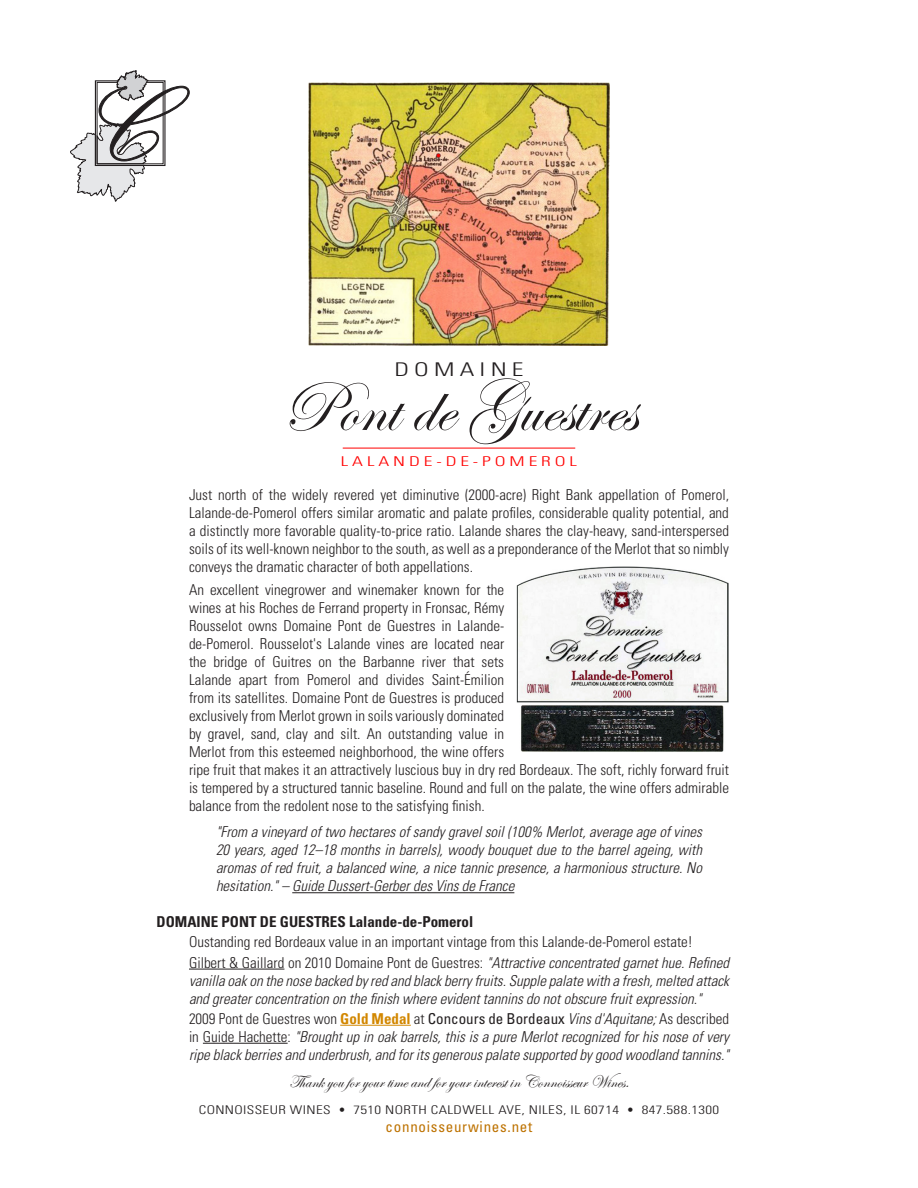
<style>
.page{position:relative;width:918px;height:1188px;background:#fff}
.page>*{position:absolute;margin:0;border:0;box-sizing:border-box;transform-origin:0 0}
.t1{font:72px "Edwardian Script ITC";color:#231f20}
.t2{font:300 condensed 18.9px "Univers";letter-spacing:.2em;color:#231f20;scale:1.39 1}
.Winenameprice{font:18px "Edwardian Script ITC";color:#231f20}
.t3{font:300 condensed 15px/18px "Univers";color:#231f20;text-align:justify}
.t4{font:italic 300 condensed 15px/18px "Univers";color:#231f20;text-align:justify}
.t5{font:700 condensed 15px "Univers";color:#231f20}
.t6{font:condensed 15px "Univers";letter-spacing:.05em;color:#bd7200}
.t7{font:300 condensed 13.5px "Univers";letter-spacing:.2em;color:#f00;scale:1.44 1}
.t8{font:300 condensed 12px "Univers";letter-spacing:.025em;color:#231f20;scale:1.25 1}
.s1{font-style:normal}
.s2{font-weight:700;font-style:normal;color:#d28700}
.s3{font-weight:400;font-style:normal}
</style>
<div class="page">
<hr style="left:343px;top:448px;width:232px;height:1px;background:#f00">
<hr style="left:292px;top:892px;width:222px;height:1px;background:#231f20">
<hr style="left:189px;top:969px;width:95px;height:1px;background:#231f20">
<hr style="left:340px;top:1025px;width:71px;height:1px;background:#d28700">
<hr style="left:203px;top:1043px;width:85px;height:1px;background:#231f20">
<svg style="left:70px;top:70px;width:119px;height:131px"></svg>
<img style="left:517px;top:567px;width:212px;height:184px">
<img style="left:308px;top:82px;width:302px;height:263px">
<p class="t2" style="left:394px;top:358px;width:94px">DOMAINE</p>
<p class="t1" style="left:281px;top:368px;width:357px">Pont de Guestres</p>
<p class="t7" style="left:341px;top:453px;width:166px">LALANDE-DE-POMEROL</p>
<p class="t3" style="left:189px;top:486px;width:542px">Just north of the widely revered yet diminutive (2000-acre) Right Bank appellation of Pomerol, Lalande-de-Pomerol offers similar aromatic and palate profiles, considerable quality potential, and a distinctly more favorable quality-to-price ratio. Lalande shares the clay-heavy, sand-interspersed soils of its well-known neighbor to the south, as well as a preponderance of the Merlot that so nimbly conveys the dramatic character of both appellations.</p>
<p class="t3" style="left:189px;top:580px;width:542px;text-align:left">An excellent vinegrower and winemaker known for the<br>wines at his Roches de Ferrand property in Fronsac, Rémy<br>Rousselot owns Domaine Pont de Guestres in Lalande-<br>de-Pomerol. Rousselot's Lalande vines are located near<br>the bridge of Guitres on the Barbanne river that sets<br>Lalande apart from Pomerol and divides Saint-Émilion<br>from its satellites. Domaine Pont de Guestres is produced<br>exclusively from Merlot grown in soils variously dominated<br>by gravel, sand, clay and silt. An outstanding value in<br>Merlot from this esteemed neighborhood, the wine offers<br>ripe fruit that makes it an attractively luscious buy in dry red Bordeaux. The soft, richly forward fruit is tempered by a structured tannic baseline. Round and full on the palate, the wine offers admirable balance from the redolent nose to the satisfying finish.</p>
<p class="t4" style="left:216px;top:823px;width:488px">"From a vineyard of two hectares of sandy gravel soil (100% Merlot, average age of vines 20 years, aged 12–18 months in barrels), woody bouquet due to the barrel ageing, with aromas of red fruit, a balanced wine, a nice tannic presence, a harmonious structure. No hesitation." – Guide Dussert-Gerber des Vins de France</p>
<p class="t5" style="left:157px;top:913px;width:318px">DOMAINE PONT DE GUESTRES Lalande-de-Pomerol</p>
<p class="t3" style="left:189px;top:933px;width:505px">Oustanding red Bordeaux value in an important vintage from this Lalande-de-Pomerol estate!</p>
<p class="t4" style="left:189px;top:953px;width:542px"><span class="s1">Gilbert &amp; Gaillard on 2010 Domaine Pont de Guestres:</span> "Attractive concentrated garnet hue. Refined vanilla oak on the nose backed by red and black berry fruits. Supple palate with a fresh, melted attack and greater concentration on the finish where evident tannins do not obscure fruit expression."</p>
<p class="t4" style="left:189px;top:1009px;width:542px"><span class="s1">2009 Pont de Guestres won</span> <span class="s2">Gold Medal</span> <span class="s1">at</span> <span class="s3">Concours de Bordeaux</span> Vins d'Aquitane; <span class="s1">As described in Guide Hachette:</span> "Brought up in oak barrels, this is a pure Merlot recognized for his nose of very ripe black berries and underbrush, and for its generous palate supported by good woodland tannins."</p>
<p class="Winenameprice" style="left:289px;top:1071px;width:342px">Thank you for your time and for your interest in Connoisseur Wines.</p>
<p class="t8" style="left:199px;top:1102px;width:418px">CONNOISSEUR WINES • 7510 NORTH CALDWELL AVE, NILES, IL 60714 • 847.588.1300</p>
<p class="t6" style="left:386px;top:1117px;width:148px">connoisseurwines.net</p>
</div>
